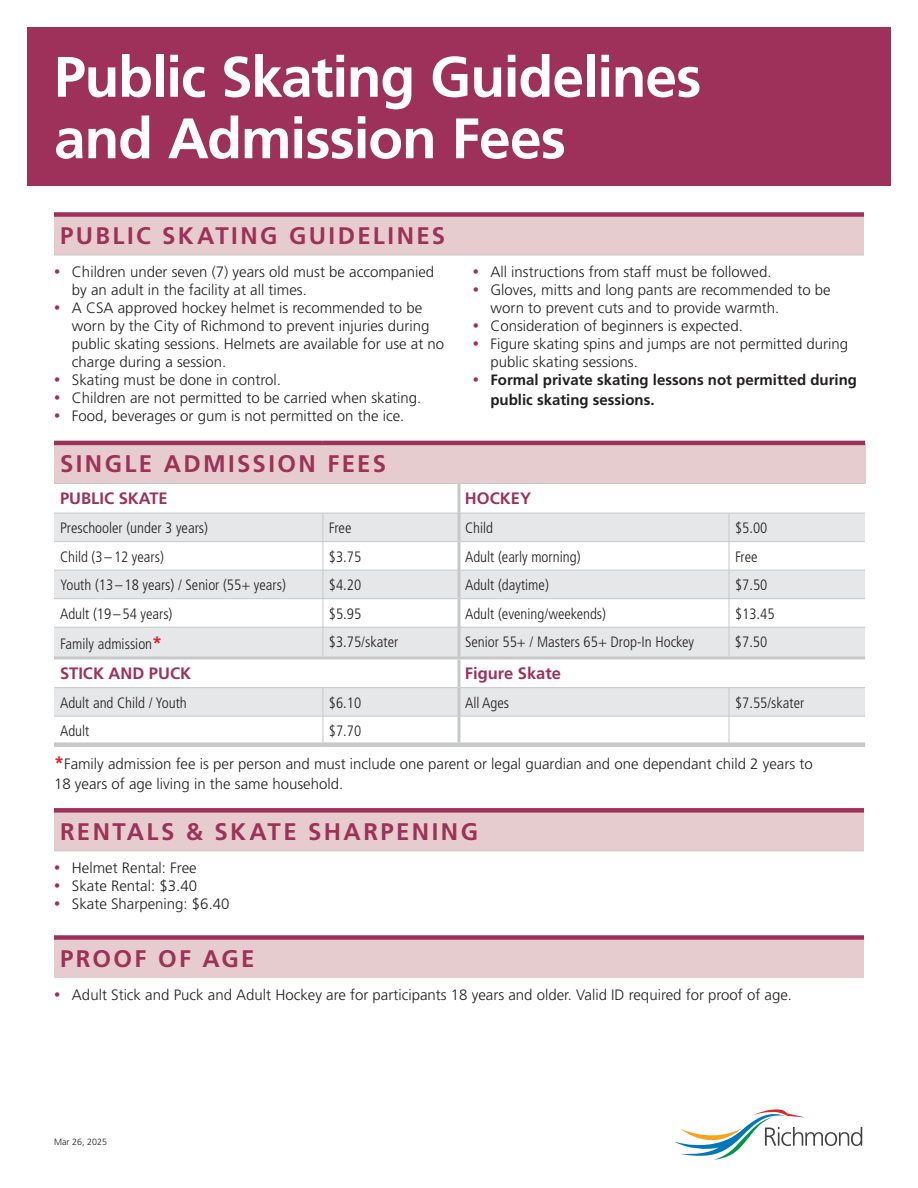
<style>
.page{position:relative;width:918px;height:1188px;background:#fff}
.page>*{position:absolute;margin:0;border:0;box-sizing:border-box;transform-origin:0 0}
.t1{font:700 57px/61.5px "Frutiger LT Std";letter-spacing:-.02em;color:#fff}
.t2{font:700 24px "Frutiger LT Std";letter-spacing:.1em;color:#9e3159}
.t3{font:700 16.5px "Frutiger LT Std";color:#9e3159}
.t4{font:300 15px/18px "Frutiger LT Std";color:#231f20}
.t5{font:300 condensed 15px "Frutiger LT Std";color:#231f20}
.t6{font:700 15px/19.5px "Frutiger LT Std";color:#231f20}
.t7{font:300 9px "Frutiger LT Std";color:#231f20}
.s1{font-weight:700;font-stretch:normal;font-size:18px;color:#df2626}
.s2{font-weight:700;font-size:18px;color:#df2626}
</style>
<div class="page">
<div style="left:27px;top:27px;width:864px;height:158px;background:#9e3159"></div>
<div style="left:54px;top:214px;width:810px;height:41px;background:#e6cccf"></div>
<div style="left:54px;top:212px;width:810px;height:5px;background:#9e3159"></div>
<hr style="left:54px;top:255px;width:810px;height:1px;background:#c7c8ca">
<div style="left:54px;top:443px;width:811px;height:40px;background:#e6cccf"></div>
<svg style="left:54px;top:514px;width:811px;height:202px;fill:#e6e7e9"></svg>
<hr style="left:54px;top:656px;width:269px;height:3px;background:#c7c8ca">
<hr style="left:323px;top:656px;width:136px;height:3px;background:#c7c8ca">
<hr style="left:459px;top:656px;width:270px;height:3px;background:#c7c8ca">
<hr style="left:729px;top:656px;width:136px;height:3px;background:#c7c8ca">
<hr style="left:54px;top:441px;width:269px;height:4px;background:#9e3159">
<hr style="left:323px;top:441px;width:136px;height:4px;background:#9e3159">
<hr style="left:459px;top:441px;width:270px;height:4px;background:#9e3159">
<hr style="left:729px;top:441px;width:136px;height:4px;background:#9e3159">
<hr style="left:460px;top:513px;width:269px;height:1px;background:#c7c8ca">
<hr style="left:729px;top:513px;width:136px;height:1px;background:#c7c8ca">
<hr style="left:460px;top:541px;width:269px;height:1px;background:#c7c8ca">
<hr style="left:729px;top:541px;width:136px;height:1px;background:#c7c8ca">
<hr style="left:460px;top:570px;width:269px;height:1px;background:#c7c8ca">
<hr style="left:729px;top:570px;width:136px;height:1px;background:#c7c8ca">
<hr style="left:54px;top:687px;width:269px;height:1px;background:#c7c8ca">
<hr style="left:323px;top:687px;width:135px;height:1px;background:#c7c8ca">
<hr style="left:460px;top:687px;width:269px;height:1px;background:#c7c8ca">
<hr style="left:729px;top:687px;width:136px;height:1px;background:#c7c8ca">
<hr style="left:54px;top:716px;width:269px;height:1px;background:#c7c8ca">
<hr style="left:323px;top:716px;width:135px;height:1px;background:#c7c8ca">
<svg style="left:323px;top:688px;width:1px;height:54px"></svg>
<hr style="left:460px;top:716px;width:269px;height:1px;background:#c7c8ca">
<hr style="left:729px;top:716px;width:136px;height:1px;background:#c7c8ca">
<svg style="left:729px;top:688px;width:1px;height:54px"></svg>
<hr style="left:54px;top:598px;width:269px;height:1px;background:#c7c8ca">
<hr style="left:460px;top:598px;width:269px;height:1px;background:#c7c8ca">
<hr style="left:729px;top:598px;width:136px;height:1px;background:#c7c8ca">
<hr style="left:54px;top:513px;width:269px;height:1px;background:#c7c8ca">
<hr style="left:54px;top:541px;width:269px;height:1px;background:#c7c8ca">
<hr style="left:54px;top:570px;width:269px;height:1px;background:#c7c8ca">
<svg style="left:729px;top:514px;width:1px;height:142px"></svg>
<hr style="left:323px;top:513px;width:135px;height:1px;background:#c7c8ca">
<hr style="left:323px;top:541px;width:135px;height:1px;background:#c7c8ca">
<hr style="left:323px;top:570px;width:135px;height:1px;background:#c7c8ca">
<hr style="left:54px;top:627px;width:269px;height:1px;background:#c7c8ca">
<hr style="left:459px;top:627px;width:270px;height:1px;background:#c7c8ca">
<hr style="left:729px;top:627px;width:136px;height:1px;background:#c7c8ca">
<svg style="left:323px;top:514px;width:1px;height:142px"></svg>
<hr style="left:323px;top:598px;width:135px;height:1px;background:#c7c8ca">
<hr style="left:458px;top:599px;width:2px;height:28px;background:#c7c8ca">
<hr style="left:323px;top:627px;width:136px;height:1px;background:#c7c8ca">
<hr style="left:458px;top:484px;width:2px;height:29px;background:#c7c8ca">
<hr style="left:458px;top:513px;width:2px;height:29px;background:#c7c8ca">
<hr style="left:458px;top:542px;width:2px;height:28px;background:#c7c8ca">
<hr style="left:458px;top:570px;width:2px;height:29px;background:#c7c8ca">
<hr style="left:458px;top:627px;width:2px;height:29px;background:#c7c8ca">
<hr style="left:458px;top:659px;width:2px;height:29px;background:#c7c8ca">
<hr style="left:458px;top:688px;width:2px;height:28px;background:#c7c8ca">
<hr style="left:458px;top:716px;width:2px;height:26px;background:#c7c8ca">
<div style="left:54px;top:742px;width:269px;height:5px;background:#c7c8ca"></div>
<div style="left:323px;top:742px;width:136px;height:5px;background:#c7c8ca"></div>
<div style="left:459px;top:742px;width:270px;height:5px;background:#c7c8ca"></div>
<div style="left:729px;top:742px;width:136px;height:5px;background:#c7c8ca"></div>
<hr style="left:54px;top:483px;width:269px;height:1px;background:#c7c8ca">
<hr style="left:323px;top:483px;width:136px;height:1px;background:#c7c8ca">
<hr style="left:459px;top:483px;width:270px;height:1px;background:#c7c8ca">
<hr style="left:729px;top:483px;width:136px;height:1px;background:#c7c8ca">
<div style="left:54px;top:810px;width:810px;height:41px;background:#e6cccf"></div>
<div style="left:54px;top:808px;width:810px;height:5px;background:#9e3159"></div>
<hr style="left:54px;top:851px;width:810px;height:1px;background:#c7c8ca">
<div style="left:54px;top:938px;width:810px;height:40px;background:#e6cccf"></div>
<div style="left:54px;top:935px;width:810px;height:5px;background:#9e3159"></div>
<svg style="left:675px;top:1109px;width:187px;height:51px"></svg>
<h1 class="t1" style="left:54px;top:46px;width:649px">Public Skating Guidelines and Admission Fees</h1>
<h2 class="t2" style="left:60px;top:221px;width:387px">PUBLIC SKATING GUIDELINES</h2>
<p class="t4" style="left:72px;top:263px;width:374px">Children under seven (7) years old must be accompanied by an adult in the facility at all times.<br>A CSA approved hockey helmet is recommended to be worn by the City of Richmond to prevent injuries during public skating sessions. Helmets are available for use at no charge during a session.<br>Skating must be done in control.<br>Children are not permitted to be carried when skating.<br>Food, beverages or gum is not permitted on the ice.</p>
<p class="t4" style="left:490px;top:263px;width:359px">All instructions from staff must be followed.<br>Gloves, mitts and long pants are recommended to be worn to prevent cuts and to provide warmth.<br>Consideration of beginners is expected.<br>Figure skating spins and jumps are not permitted during public skating sessions.</p>
<p class="t6" style="left:490px;top:370px;width:368px">Formal private skating lessons not permitted during public skating sessions.</p>
<h2 class="t2" style="left:60px;top:450px;width:328px">SINGLE ADMISSION FEES</h2>
<p class="t3" style="left:60px;top:489px;width:109px">PUBLIC SKATE</p>
<p class="t3" style="left:465px;top:489px;width:68px">HOCKEY</p>
<p class="t5" style="left:60px;top:519px;width:150px">Preschooler (under 3 years)</p>
<p class="t5" style="left:329px;top:519px;width:24px">Free</p>
<p class="t5" style="left:465px;top:519px;width:30px">Child</p>
<p class="t5" style="left:735px;top:519px;width:34px">$5.00</p>
<p class="t5" style="left:60px;top:548px;width:105px">Child (3–12 years)</p>
<p class="t5" style="left:329px;top:548px;width:34px">$3.75</p>
<p class="t5" style="left:465px;top:548px;width:117px">Adult (early morning)</p>
<p class="t5" style="left:735px;top:548px;width:24px">Free</p>
<p class="t5" style="left:60px;top:576px;width:227px">Youth (13– 18 years) / Senior (55+ years)</p>
<p class="t5" style="left:329px;top:576px;width:34px">$4.20</p>
<p class="t5" style="left:465px;top:576px;width:85px">Adult (daytime)</p>
<p class="t5" style="left:735px;top:576px;width:34px">$7.50</p>
<p class="t5" style="left:60px;top:605px;width:114px">Adult (19– 54 years)</p>
<p class="t5" style="left:329px;top:605px;width:34px">$5.95</p>
<p class="t5" style="left:465px;top:605px;width:143px">Adult (evening/weekends)</p>
<p class="t5" style="left:735px;top:605px;width:41px">$13.45</p>
<p class="t5" style="left:60px;top:636px;width:104px">Family admission<span class="s1">*</span></p>
<p class="t5" style="left:329px;top:633px;width:71px">$3.75/skater</p>
<p class="t5" style="left:465px;top:633px;width:231px">Senior 55+ / Masters 65+ Drop-In Hockey</p>
<p class="t5" style="left:735px;top:633px;width:34px">$7.50</p>
<p class="t3" style="left:60px;top:664px;width:133px">STICK AND PUCK</p>
<p class="t3" style="left:465px;top:664px;width:97px">Figure Skate</p>
<p class="t5" style="left:60px;top:694px;width:128px">Adult and Child / Youth</p>
<p class="t5" style="left:329px;top:694px;width:34px">$6.10</p>
<p class="t5" style="left:465px;top:694px;width:46px">All Ages</p>
<p class="t5" style="left:735px;top:694px;width:71px">$7.55/skater</p>
<p class="t5" style="left:60px;top:722px;width:31px">Adult</p>
<p class="t5" style="left:329px;top:722px;width:34px">$7.70</p>
<p class="t4" style="left:54px;top:754px;width:760px;line-height:19.5px"><span class="s2">*</span>Family admission fee is per person and must include one parent or legal guardian and one dependant child 2 years to<br>18 years of age living in the same household.</p>
<h2 class="t2" style="left:60px;top:817px;width:420px">RENTALS &amp; SKATE SHARPENING</h2>
<p class="t4" style="left:72px;top:859px;width:159px">Helmet Rental: Free<br>Skate Rental: $3.40<br>Skate Sharpening: $6.40</p>
<h2 class="t2" style="left:60px;top:944px;width:196px">PROOF OF AGE</h2>
<p class="t4" style="left:72px;top:986px;width:722px">Adult Stick and Puck and Adult Hockey are for participants 18 years and older. Valid ID required for proof of age.</p>
<p class="t7" style="left:54px;top:1137px;width:55px">Mar 26, 2025</p>
</div>
